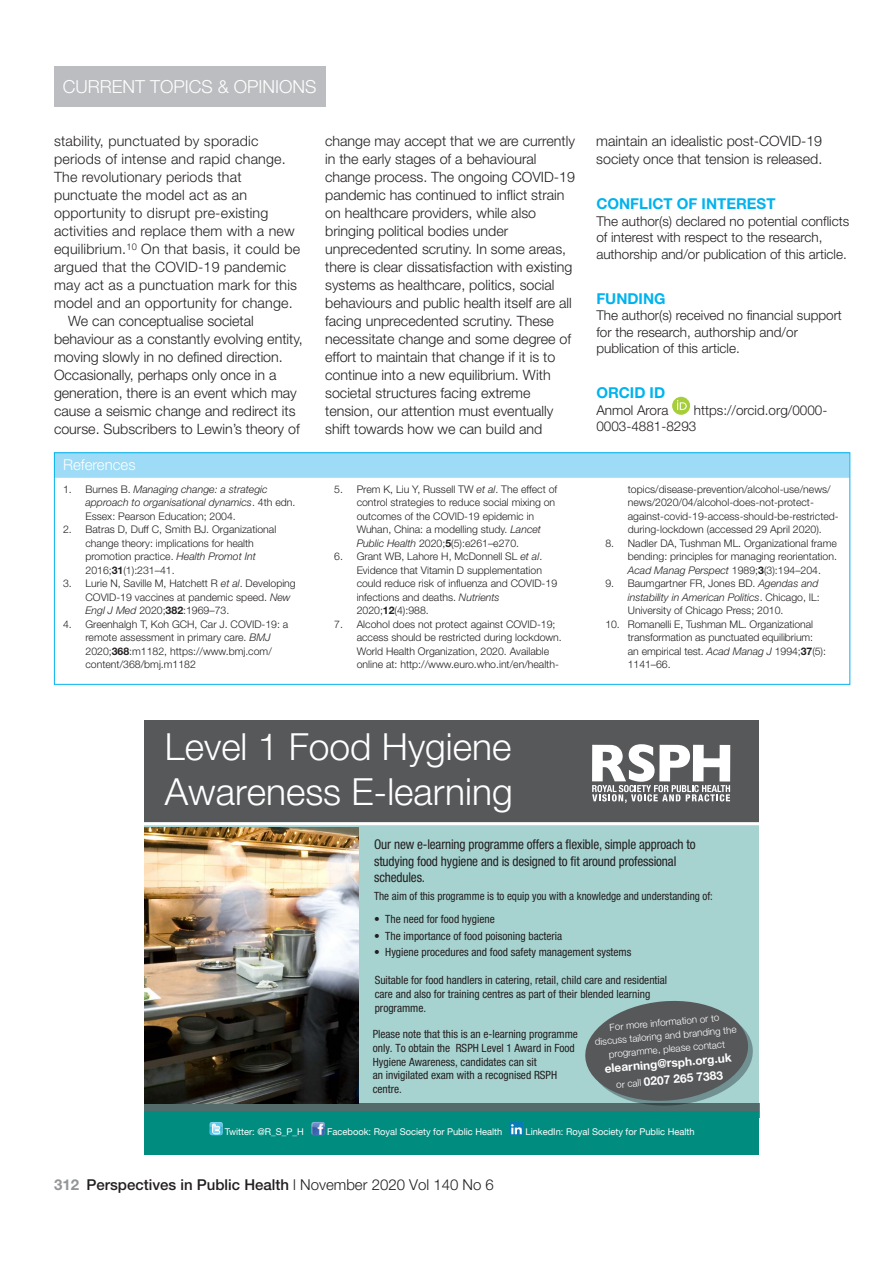
<style>
.page{position:relative;width:893px;height:1263px;background:#fff}
.page>*{position:absolute;margin:0;border:0;box-sizing:border-box;transform-origin:0 0}
.t1{font:300 37.2px/44.7px "Helvetica Neue LT Pro";color:#fff}
.t2{font:300 18px "Helvetica Neue LT Std";color:#fff}
.t3{font:500 15px "Helvetica Neue LT Std";color:#231f20}
.t4{font:700 15px "Helvetica Neue LT Std";color:#00b3ee}
.t5{font:300 15px "Helvetica Neue LT Std";color:#fff}
.t6{font:300 14.25px/18px "Helvetica Neue LT Std";color:#231f20}
.t7{font:300 13.5px/16.5px "Helvetica Neue LT Std";color:#231f20}
.t8{font:condensed 13.5px/16.5px "Helvetica Neue LT Std";letter-spacing:-.01em;color:#231f20}
.t9{font:700 11.85px/16.4px "Helvetica Neue";color:#fff;text-align:center}
.t10{font:condensed 11.4px/13.6px "Helvetica Neue LT Std";color:#231f20}
.t11{font:300 10.5px/13.5px "Helvetica Neue LT Std";color:#231f20}
.t12{font:italic 300 10.5px/13.5px "Helvetica Neue LT Std";color:#231f20}
.t13{font:300 9.75px/13.4px "Helvetica Neue";color:#fff;text-align:center}
.t14{font:9.3px "Helvetica Neue";color:#fff}
.s1{font-style:normal}
.s2{font-style:italic}
.s3{font-weight:700}
.s4{font-family:"Helvetica Neue"}
.s5{font-weight:300;font-size:9.75px}
.s6{font-weight:700;color:#939598}
.s7{font-weight:300}
</style>
<div class="page">
<div style="left:54px;top:67px;width:271px;height:40px;background:#bcbdc0"></div>
<div style="left:672px;top:397px;width:18px;height:18px;background:#a6ce39;border-radius:50%"></div>
<svg style="left:677px;top:400px;width:10px;height:10px"></svg>
<div style="left:54px;top:452px;width:795px;height:26px;background:#9ddbf7"></div>
<div style="left:54px;top:452px;width:796px;height:233px;border:1px solid #00b3ee"></div>
<div style="left:144px;top:720px;width:615px;height:435px;background:#a6d2cf"></div>
<div style="left:144px;top:1103px;width:615px;height:15px;background:#536b6b"></div>
<div style="left:144px;top:1111px;width:615px;height:44px;background:#008c7f"></div>
<div style="left:144px;top:720px;width:615px;height:103px;background:#57585a"></div>
<svg style="left:510px;top:1122px;width:13px;height:13px"></svg>
<svg style="left:210px;top:1122px;width:13px;height:13px"></svg>
<svg style="left:312px;top:1122px;width:13px;height:13px"></svg>
<hr style="left:144px;top:822px;width:615px;height:3px;background:#fff">
<svg style="left:592px;top:744px;width:138px;height:59px"></svg>
<img style="left:145px;top:827px;width:213px;height:277px">
<svg style="left:585px;top:1000px;width:168px;height:106px"></svg>
<h2 class="t2" style="left:63px;top:76px;width:255px">CURRENT TOPICS &amp; OPINIONS</h2>
<h3 class="t6" style="left:54px;top:132px;width:206px">stability, punctuated by sporadic</h3>
<h3 class="t6" style="left:54px;top:150px;width:233px">periods of intense and rapid change.</h3>
<h3 class="t6" style="left:54px;top:168px;width:189px">The revolutionary periods that</h3>
<h3 class="t6" style="left:54px;top:186px;width:195px">punctuate the model act as an</h3>
<h3 class="t6" style="left:54px;top:204px;width:216px">opportunity to disrupt pre-existing</h3>
<h3 class="t6" style="left:54px;top:222px;width:242px">activities and replace them with a new</h3>
<h3 class="t6" style="left:54px;top:240px;width:248px">equilibrium.<sup>10</sup> On that basis, it could be</h3>
<h3 class="t6" style="left:54px;top:258px;width:234px">argued that the COVID-19 pandemic</h3>
<h3 class="t6" style="left:54px;top:276px;width:245px">may act as a punctuation mark for this</h3>
<h3 class="t6" style="left:54px;top:294px;width:240px">model and an opportunity for change.</h3>
<h3 class="t6" style="left:68px;top:312px;width:187px">We can conceptualise societal</h3>
<h3 class="t6" style="left:54px;top:330px;width:250px">behaviour as a constantly evolving entity,</h3>
<h3 class="t6" style="left:54px;top:348px;width:230px">moving slowly in no defined direction.</h3>
<h3 class="t6" style="left:54px;top:366px;width:224px">Occasionally, perhaps only once in a</h3>
<h3 class="t6" style="left:54px;top:384px;width:244px">generation, there is an event which may</h3>
<h3 class="t6" style="left:54px;top:402px;width:243px">cause a seismic change and redirect its</h3>
<h3 class="t6" style="left:54px;top:420px;width:247px">course. Subscribers to Lewin’s theory of</h3>
<h3 class="t5" style="left:63px;top:456px;width:74px">References</h3>
<p class="t12" style="left:86px;top:482px;width:211px;text-indent:-23px"><span class="s1">1. Burnes B.</span> Managing change: a strategic approach to organisational dynamics<span class="s1">. 4th edn.<br>Essex: Pearson Education; 2004.</span></p>
<p class="t11" style="left:86px;top:523px;width:192px;text-indent:-23px">2. Batras D, Duff C, Smith BJ. Organizational change theory: implications for health promotion practice. <span class="s2">Health Promot Int </span>2016;<span class="s3">31</span>(1):231–41.</p>
<p class="t11" style="left:86px;top:577px;width:212px;text-indent:-23px">3. Lurie N, Saville M, Hatchett R <span class="s2">et al</span>. Developing<br>COVID-19 vaccines at pandemic speed. <span class="s2">New<br>Engl J Med</span> 2020;<span class="s3">382</span>:1969–73.</p>
<p class="t11" style="left:86px;top:617px;width:204px;text-indent:-23px">4. Greenhalgh T, Koh GCH, Car J. COVID-19: a remote assessment in primary care. <span class="s2">BMJ </span>2020;<span class="s3">368</span>:m1182, https://www.bmj.com/ content/368/bmj.m1182</p>
<p class="t6" style="left:325px;top:132px;width:251px">change may accept that we are currently in the early stages of a behavioural change process. The ongoing COVID-19 pandemic has continued to inflict strain on healthcare providers, while also bringing political bodies under unprecedented scrutiny. In some areas, there is clear dissatisfaction with existing systems as healthcare, politics, social behaviours and public health itself are all facing unprecedented scrutiny. These necessitate change and some degree of effort to maintain that change if it is to continue into a new equilibrium. With societal structures facing extreme tension, our attention must eventually shift towards how we can build and</p>
<h3 class="t6" style="left:596px;top:132px;width:227px">maintain an idealistic post-COVID-19 society once that tension is released.</h3>
<h3 class="t4" style="left:596px;top:195px;width:181px">CONFLICT OF INTEREST</h3>
<p class="t7" style="left:596px;top:212px;width:254px">The author(s) declared no potential conflicts of interest with respect to the research, authorship and/or publication of this article.</p>
<h3 class="t4" style="left:596px;top:289px;width:71px">FUNDING</h3>
<p class="t7" style="left:596px;top:307px;width:247px">The author(s) received no financial support for the research, authorship and/or publication of this article.</p>
<h3 class="t4" style="left:596px;top:384px;width:70px">ORCID ID</h3>
<p class="t7" style="left:596px;top:401px;width:74px">Anmol Arora</p>
<p class="t7" style="left:596px;top:401px;width:233px;text-indent:98px">https://orcid.org/0000-<br>0003-4881-8293</p>
<p class="t11" style="left:357px;top:482px;width:202px;text-indent:-23px">5. Prem K, Liu Y, Russell TW <span class="s2">et al</span>. The effect of control strategies to reduce social mixing on outcomes of the COVID-19 epidemic in Wuhan, China: a modelling study. <span class="s2">Lancet Public Health</span> 2020;<span class="s3">5</span>(5):e261–e270.</p>
<p class="t11" style="left:357px;top:550px;width:202px;text-indent:-23px">6. Grant WB, Lahore H, McDonnell SL <span class="s2">et al</span>.<br>Evidence that Vitamin D supplementation could reduce risk of influenza and COVID-19 infections and deaths. <span class="s2">Nutrients </span>2020;<span class="s3">12</span>(4):988.</p>
<p class="t11" style="left:357px;top:617px;width:207px;text-indent:-23px">7. Alcohol does not protect against COVID-19; access should be restricted during lockdown.<br>World Health Organization, 2020. Available online at: http://www.euro.who.int/en/health-</p>
<p class="t11" style="left:628px;top:482px;width:212px">topics/disease-prevention/alcohol-use/news/ news/2020/04/alcohol-does-not-protect&shy;against-covid-19-access-should-be-restricted&shy;during-lockdown (accessed 29 April 2020).</p>
<p class="t11" style="left:628px;top:536px;width:211px;text-align:justify;text-indent:-23px">8. Nadler DA, Tushman ML. Organizational frame bending: principles for managing reorientation.<br><span class="s2">Acad Manag Perspect</span> 1989;<span class="s3">3</span>(3):194–204.</p>
<p class="t11" style="left:628px;top:577px;width:193px;text-indent:-23px">9. Baumgartner FR, Jones BD. <span class="s2">Agendas and instability in American Politics</span>. Chicago, IL:<br>University of Chicago Press; 2010.</p>
<p class="t11" style="left:628px;top:617px;width:200px;text-indent:-23px">10. Romanelli E, Tushman ML. Organizational transformation as punctuated equilibrium: an empirical test. <span class="s2">Acad Manag J</span> 1994;<span class="s3">37</span>(5):<br>1141–66.</p>
<h1 class="t1" style="left:165px;top:724px;width:349px">Level 1 Food Hygiene<br>Awareness E-learning</h1>
<p class="t8" style="left:374px;top:836px;width:323px">Our new e-learning programme offers a flexible, simple approach to studying food hygiene and is designed to fit around professional schedules.</p>
<p class="t10" style="left:374px;top:889px;width:340px">The aim of this programme is to equip you with a knowledge and understanding of:</p>
<p class="t10" style="left:374px;top:912px;width:122px"><span class="s4">•</span> The need for food hygiene</p>
<p class="t10" style="left:374px;top:929px;width:190px"><span class="s4">•</span> The importance of food poisoning bacteria</p>
<p class="t10" style="left:374px;top:945px;width:259px"><span class="s4">•</span> Hygiene procedures and food safety management systems</p>
<p class="t10" style="left:375px;top:972px;width:294px;line-height:14.4px">Suitable for food handlers in catering, retail, child care and residential care and also for training centres as part of their blended learning programme.</p>
<p class="t13" style="left:593px;top:1021px;width:144px;rotate:-5deg">For more information or to discuss tailoring and branding the programme, please contact</p>
<p class="t10" style="left:373px;top:1027px;width:207px">Please note that this is an e-learning programme only. To obtain the RSPH Level 1 Award in Food Hygiene Awareness, candidates can sit<br>an invigilated exam with a recognised RSPH centre.</p>
<p class="t9" style="left:604px;top:1060px;width:129px;rotate:-5deg">elearning@rsph.org.uk <span class="s5">or call</span> 0207 265 7383</p>
<p class="t14" style="left:225px;top:1126px;width:81px">Twitter: @R_S_P_H</p>
<p class="t14" style="left:327px;top:1126px;width:177px">Facebook: Royal Society for Public Health</p>
<p class="t14" style="left:526px;top:1126px;width:171px">LinkedIn: Royal Society for Public Health</p>
<h3 class="t3" style="left:54px;top:1175px;width:441px"><span class="s6">312</span> Perspectives in Public Health <span class="s7">l November 2020 Vol 140 No 6</span></h3>
</div>
